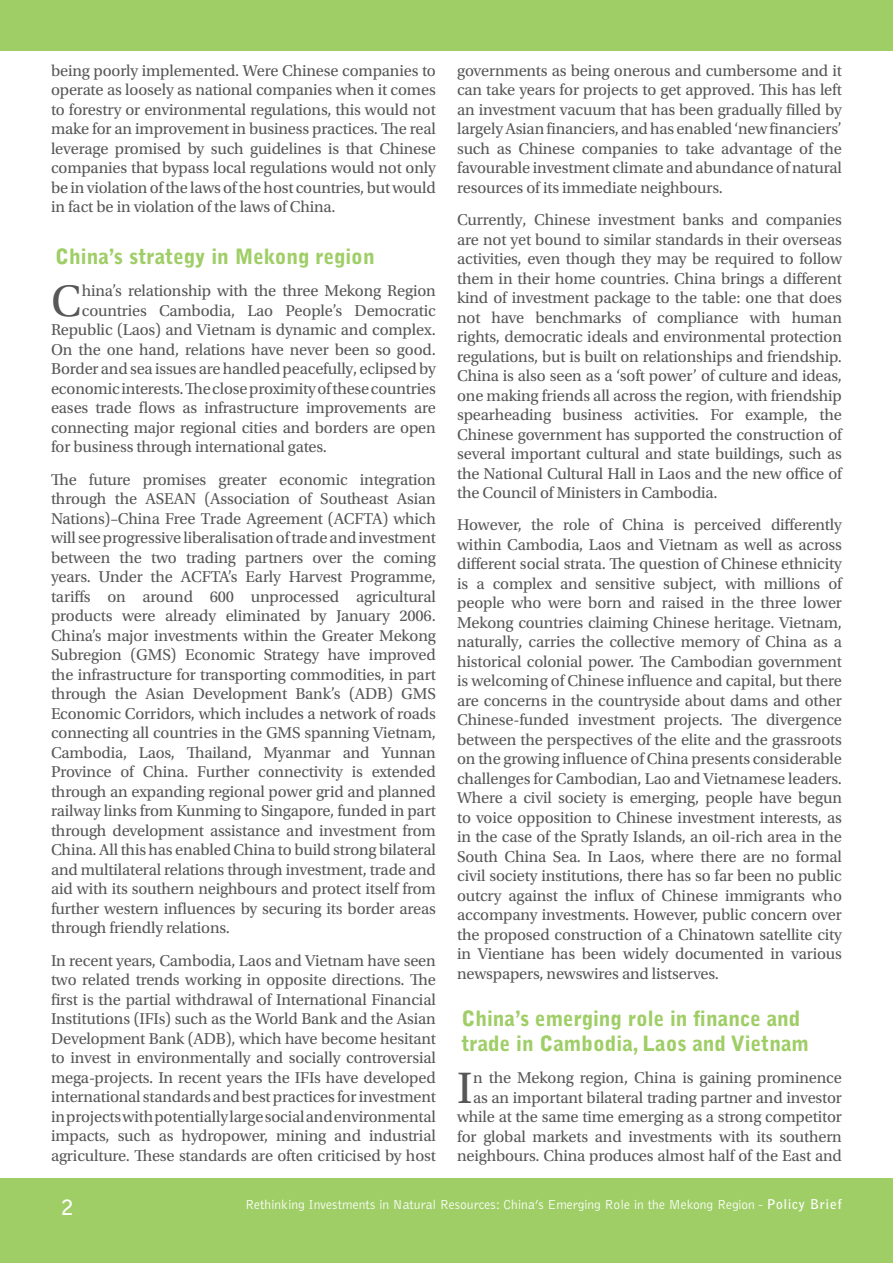
<style>
.page{position:relative;width:893px;height:1263px;background:#fff}
.page>*{position:absolute;margin:0;border:0;box-sizing:border-box;transform-origin:0 0}
.t1{font:46.35px "Utopia Std";color:#575757}
.t2{font:900 21px/25.5px "Bell Gothic Std";color:#9fce66}
.t3{font:700 21px "Bell Gothic Std";color:#fff}
.t4{font:16.5px/19.5px "Utopia Std";letter-spacing:-.01em;color:#575757;text-align:justify}
.t5{font:300 13.5px "Bell Gothic Std";color:#fff}
.s1{font-weight:700}
</style>
<div class="page">
<div style="left:0;top:1178px;width:893px;height:85px;background:#9fce66"></div>
<div style="left:0;top:0;width:893px;height:51px;background:#9fce66"></div>
<p class="t4" style="left:51px;top:61px;width:386px">being poorly implemented. Were Chinese companies to operate as loosely as national companies when it comes to forestry or environmental regulations, this would not make for an improvement in business practices. The real leverage promised by such guidelines is that Chinese companies that bypass local regulations would not only be in violation of the laws of the host countries, but would in fact be in violation of the laws of China.</p>
<p class="t2" style="left:55px;top:244px;width:321px">China’s strategy in Mekong region</p>
<p class="t1" style="left:51px;top:276px;width:32px">C</p>
<p class="t4" style="left:82px;top:282px;width:355px">hina’s relationship with the three Mekong Region</p>
<p class="t4" style="left:82px;top:301px;width:355px">countries Cambodia, Lao People’s Democratic</p>
<p class="t4" style="left:51px;top:321px;width:386px">Republic (Laos) and Vietnam is dynamic and complex.</p>
<p class="t4" style="left:51px;top:340px;width:386px">On the one hand, relations have never been so good.</p>
<p class="t4" style="left:51px;top:360px;width:386px">Border and sea issues are handled peacefully, eclipsed by</p>
<p class="t4" style="left:51px;top:379px;width:386px">economic interests. The close proximity of these countries</p>
<p class="t4" style="left:51px;top:399px;width:386px">eases trade flows as infrastructure improvements are</p>
<p class="t4" style="left:51px;top:418px;width:386px">connecting major regional cities and borders are open</p>
<p class="t4" style="left:51px;top:438px;width:277px">for business through international gates.</p>
<p class="t4" style="left:51px;top:470px;width:386px">The future promises greater economic integration through the ASEAN (Association of Southeast Asian Nations)–China Free Trade Agreement (ACFTA) which will see progressive liberalisation of trade and investment between the two trading partners over the coming years. Under the ACFTA’s Early Harvest Programme, tariffs on around 600 unprocessed agricultural products were already eliminated by January 2006.<br>China’s major investments within the Greater Mekong Subregion (GMS) Economic Strategy have improved the infrastructure for transporting commodities, in part through the Asian Development Bank’s (ADB) GMS Economic Corridors, which includes a network of roads connecting all countries in the GMS spanning Vietnam, Cambodia, Laos, Thailand, Myanmar and Yunnan Province of China. Further connectivity is extended through an expanding regional power grid and planned railway links from Kunming to Singapore, funded in part through development assistance and investment from China. All this has enabled China to build strong bilateral and multilateral relations through investment, trade and aid with its southern neighbours and protect itself from further western influences by securing its border areas through friendly relations.</p>
<p class="t4" style="left:51px;top:951px;width:386px">In recent years, Cambodia, Laos and Vietnam have seen two related trends working in opposite directions. The first is the partial withdrawal of International Financial Institutions (IFIs) such as the World Bank and the Asian Development Bank (ADB), which have become hesitant to invest in environmentally and socially controversial mega-projects. In recent years the IFIs have developed international standards and best practices for investment in projects with potentially large social and environmental impacts, such as hydropower, mining and industrial agriculture. These standards are often criticised by host</p>
<p class="t4" style="left:457px;top:61px;width:386px">governments as being onerous and cumbersome and it can take years for projects to get approved. This has left an investment vacuum that has been gradually filled by largely Asian financiers, and has enabled ‘new financiers’ such as Chinese companies to take advantage of the favourable investment climate and abundance of natural resources of its immediate neighbours.</p>
<p class="t4" style="left:457px;top:210px;width:386px">Currently, Chinese investment banks and companies are not yet bound to similar standards in their overseas activities, even though they may be required to follow them in their home countries. China brings a different kind of investment package to the table: one that does not have benchmarks of compliance with human rights, democratic ideals and environmental protection regulations, but is built on relationships and friendship.<br>China is also seen as a ‘soft power’ of culture and ideas, one making friends all across the region, with friendship spearheading business activities. For example, the Chinese government has supported the construction of several important cultural and state buildings, such as the National Cultural Hall in Laos and the new office of the Council of Ministers in Cambodia.</p>
<p class="t4" style="left:457px;top:516px;width:386px">However, the role of China is perceived differently within Cambodia, Laos and Vietnam as well as across different social strata. The question of Chinese ethnicity is a complex and sensitive subject, with millions of people who were born and raised in the three lower Mekong countries claiming Chinese heritage. Vietnam, naturally, carries the collective memory of China as a historical colonial power. The Cambodian government is welcoming of Chinese influence and capital, but there are concerns in the countryside about dams and other Chinese-funded investment projects. The divergence between the perspectives of the elite and the grassroots on the growing influence of China presents considerable challenges for Cambodian, Lao and Vietnamese leaders.<br>Where a civil society is emerging, people have begun to voice opposition to Chinese investment interests, as in the case of the Spratly Islands, an oil-rich area in the South China Sea. In Laos, where there are no formal civil society institutions, there has so far been no public outcry against the influx of Chinese immigrants who accompany investments. However, public concern over the proposed construction of a Chinatown satellite city in Vientiane has been widely documented in various newspapers, newswires and listserves.</p>
<p class="t2" style="left:461px;top:1006px;width:349px">China’s emerging role in finance and trade in Cambodia, Laos and Vietnam</p>
<p class="t1" style="left:457px;top:1063px;width:17px">I</p>
<p class="t4" style="left:457px;top:1069px;width:386px;text-align:right">n the Mekong region, China is gaining prominence as an important bilateral trading partner and investor while at the same time emerging as a strong competitor for global markets and investments with its southern neighbours. China produces almost half of the East and</p>
<p class="t3" style="left:62px;top:1194px;width:13px">2</p>
<p class="t5" style="left:245px;top:1197px;width:598px">Rethinking Investments in Natural Resources: China’s Emerging Role in the Mekong Region - <span class="s1">Policy Brief</span></p>
</div>
